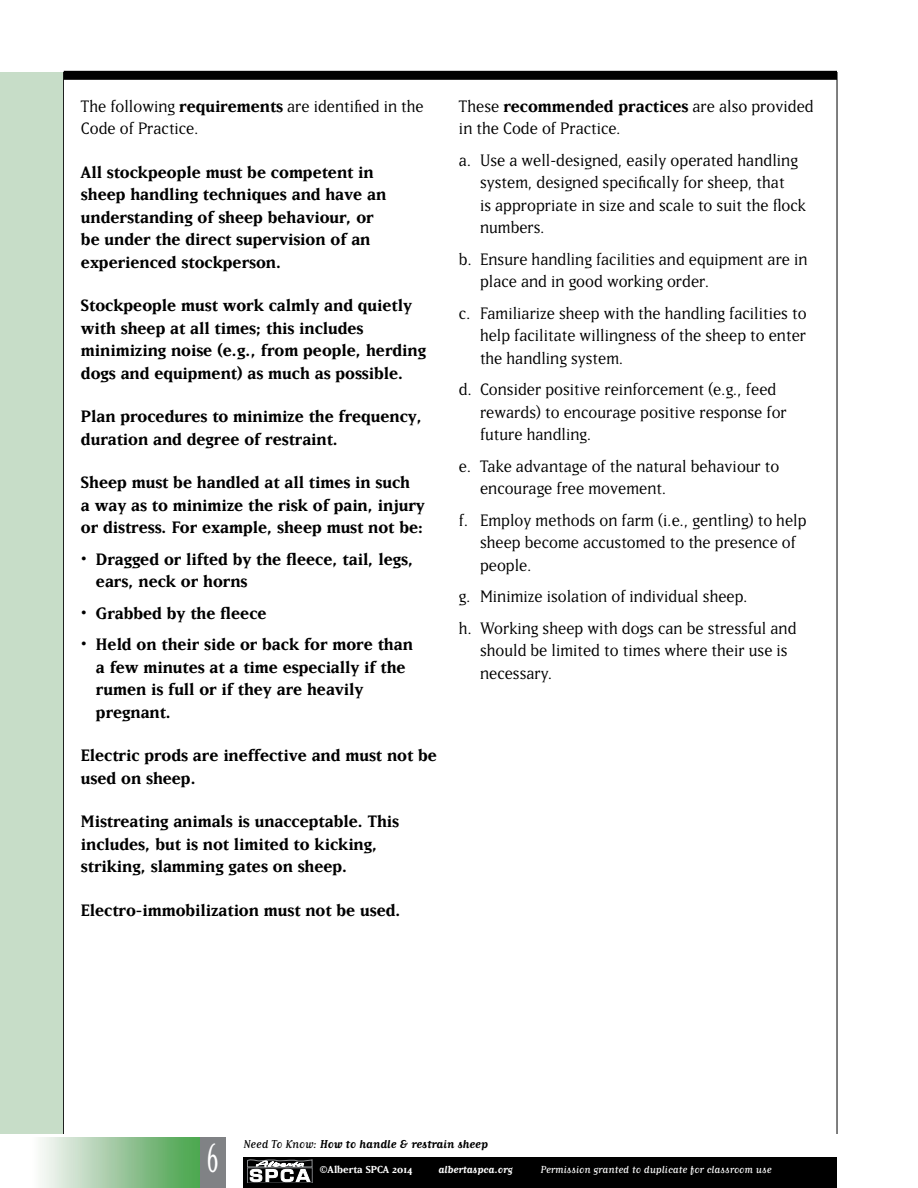
<style>
.page{position:relative;width:918px;height:1188px;background:#fff}
.page>*{position:absolute;margin:0;border:0;box-sizing:border-box;transform-origin:0 0}
.t1{font:48px "Matrix Tall";color:#fff}
.t2{font:700 19.5px/22.5px "Matrix";color:#000}
.t3{font:19.5px/22.5px "Matrix";color:#000}
.t4{font:700 13.5px "Matrix Script";color:#000}
.t5{font:12px "Matrix Script";color:#fff}
.t6{font:700 12px "Matrix";color:#fff}
.t7{font:700 12px "Matrix Script";color:#fff}
.s1{font-weight:700}
.s2{font-weight:400}
</style>
<div class="page">
<div style="left:64px;top:71px;width:773px;height:9px;background:#000"></div>
<hr style="left:63px;top:72px;width:1px;height:1062px;background:#000">
<hr style="left:837px;top:72px;width:1px;height:1062px;background:#000">
<div style="left:0;top:72px;width:63px;height:1062px;background:#c7ddc8"></div>
<div style="left:30px;top:1138px;width:173px;height:50px;background:linear-gradient(to right,#fffaff,#429e45)"></div>
<div style="left:200px;top:1138px;width:25px;height:50px;background:#808285"></div>
<div style="left:243px;top:1157px;width:594px;height:31px;background:#000"></div>
<svg style="left:248px;top:1160px;width:64px;height:22px"></svg>
<p class="t3" style="left:81px;top:95px;width:344px">The following <span class="s1">requirements</span> are identified in the<br>Code of Practice.</p>
<p class="t2" style="left:81px;top:161px;width:307px">All stockpeople must be competent in sheep handling techniques and have an understanding of sheep behaviour, or be under the direct supervision of an experienced stockperson.</p>
<p class="t2" style="left:81px;top:294px;width:346px">Stockpeople must work calmly and quietly with sheep at all times; this includes minimizing noise (e.g., from people, herding dogs and equipment) as much as possible.</p>
<p class="t2" style="left:81px;top:405px;width:343px">Plan procedures to minimize the frequency, duration and degree of restraint.</p>
<p class="t2" style="left:81px;top:471px;width:345px">Sheep must be handled at all times in such<br>a way as to minimize the risk of pain, injury or distress. For example, sheep must not be:</p>
<p class="t2" style="left:96px;top:548px;width:319px;text-indent:-15px">• Dragged or lifted by the fleece, tail, legs, ears, neck or horns</p>
<p class="t2" style="left:81px;top:602px;width:187px">• Grabbed by the fleece</p>
<p class="t2" style="left:96px;top:633px;width:318px;text-indent:-15px">• Held on their side or back for more than a few minutes at a time especially if the rumen is full or if they are heavily pregnant.</p>
<p class="t2" style="left:81px;top:744px;width:357px">Electric prods are ineffective and must not be used on sheep.</p>
<p class="t2" style="left:81px;top:810px;width:320px">Mistreating animals is unacceptable. This includes, but is not limited to kicking, striking, slamming gates on sheep.</p>
<p class="t2" style="left:81px;top:899px;width:321px">Electro-immobilization must not be used.</p>
<p class="t3" style="left:459px;top:95px;width:356px">These <span class="s1">recommended practices</span> are also provided in the Code of Practice.</p>
<p class="t3" style="left:480px;top:149px;width:327px;text-indent:-21px">a. Use a well-designed, easily operated handling system, designed specifically for sheep, that<br>is appropriate in size and scale to suit the flock numbers.</p>
<p class="t3" style="left:480px;top:248px;width:329px;text-indent:-21px">b. Ensure handling facilities and equipment are in place and in good working order.</p>
<p class="t3" style="left:480px;top:302px;width:328px;text-align:justify;text-indent:-21px">c. Familiarize sheep with the handling facilities to help facilitate willingness of the sheep to enter the handling system.</p>
<p class="t3" style="left:480px;top:378px;width:308px;text-indent:-21px">d. Consider positive reinforcement (e.g., feed rewards) to encourage positive response for future handling.</p>
<p class="t3" style="left:480px;top:455px;width:301px;text-indent:-21px">e. Take advantage of the natural behaviour to encourage free movement.</p>
<p class="t3" style="left:480px;top:509px;width:328px;text-indent:-21px">f. Employ methods on farm (i.e., gentling) to help sheep become accustomed to the presence of people.</p>
<p class="t3" style="left:459px;top:581px;width:339px;line-height:31.5px">g. Minimize isolation of individual sheep.<br>h. Working sheep with dogs can be stressful and</p>
<p class="t3" style="left:480px;top:639px;width:309px">should be limited to times where their use is necessary.</p>
<h1 class="t1" style="left:207px;top:1132px;width:13px">6</h1>
<p class="t4" style="left:243px;top:1138px;width:246px"><span class="s2">Need To Know:</span> How to handle &amp; restrain sheep</p>
<p class="t6" style="left:320px;top:1163px;width:94px">©Alberta SPCA 2014</p>
<p class="t7" style="left:438px;top:1163px;width:76px">albertaspca.org</p>
<p class="t5" style="left:540px;top:1163px;width:233px">Permission granted to duplicate for classroom use</p>
</div>
